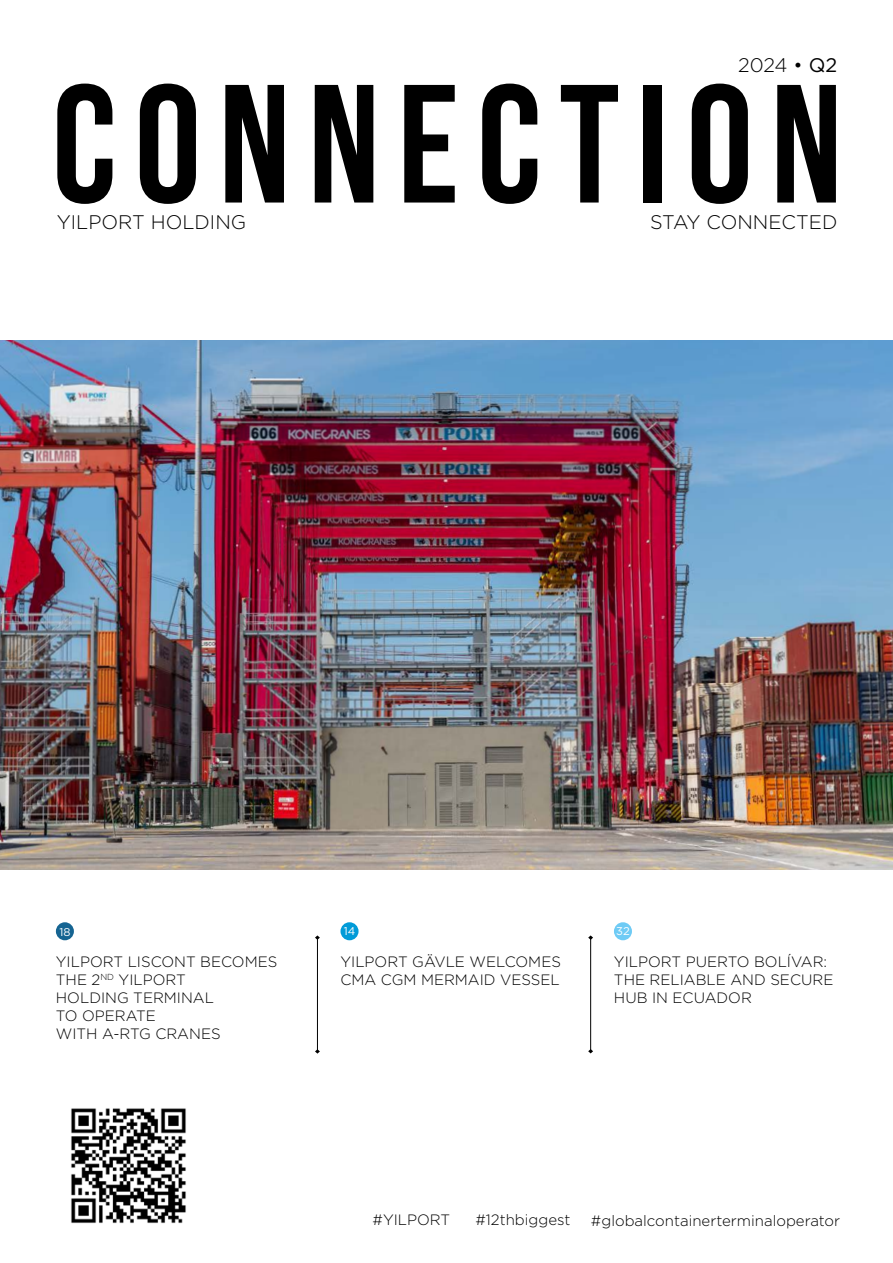
<style>
.page{position:relative;width:893px;height:1263px;background:#fff}
.page>*{position:absolute;margin:0;border:0;box-sizing:border-box;transform-origin:0 0}
.t1{font:700 168px "Bebas Neue";letter-spacing:.105em;color:#000}
.t2{font:300 19.65px "Gotham";color:#000}
.t3{font:300 15px/18px "Gotham";color:#000}
.t4{font:11.25px "Gotham";color:#fff}
.s1{font-weight:400}
</style>
<div class="page">
<img style="left:0;top:340px;width:893px;height:530px">
<img style="left:71px;top:1108px;width:115px;height:116px">
<div style="left:56px;top:922px;width:18px;height:18px;background:#156492;border-radius:50%"></div>
<div style="left:614px;top:922px;width:18px;height:18px;background:#6fcbf5;border-radius:50%"></div>
<svg style="left:315px;top:935px;width:5px;height:5px"></svg>
<svg style="left:315px;top:1049px;width:5px;height:4px"></svg>
<svg style="left:588px;top:1049px;width:5px;height:4px"></svg>
<svg style="left:588px;top:935px;width:5px;height:5px"></svg>
<hr style="left:590px;top:937px;width:1px;height:114px;background:#000">
<div style="left:340px;top:922px;width:19px;height:18px;background:#019bd8;border-radius:50%"></div>
<hr style="left:317px;top:938px;width:1px;height:113px;background:#000">
<h2 class="t2" style="left:738px;top:53px;width:100px">2024 • <span class="s1">Q2</span></h2>
<h1 class="t1" style="left:52px;top:52px;width:792px">CONNECTION</h1>
<h2 class="t2" style="left:57px;top:210px;width:191px">YILPORT HOLDING</h2>
<h2 class="t2" style="left:650px;top:210px;width:189px">STAY CONNECTED</h2>
<p class="t4" style="left:59px;top:924px;width:13px">18</p>
<p class="t3" style="left:56px;top:953px;width:223px">YILPORT LISCONT BECOMES<br>THE 2<sup>ND</sup> YILPORT<br>HOLDING TERMINAL<br>TO OPERATE<br>WITH A-RTG CRANES</p>
<p class="t4" style="left:344px;top:924px;width:13px">14</p>
<p class="t3" style="left:340px;top:953px;width:222px">YILPORT GÄVLE WELCOMES<br>CMA CGM MERMAID VESSEL</p>
<p class="t4" style="left:616px;top:924px;width:15px">32</p>
<p class="t3" style="left:614px;top:953px;width:221px">YILPORT PUERTO BOLÍVAR:<br>THE RELIABLE AND SECURE<br>HUB IN ECUADOR</p>
<p class="t3" style="left:372px;top:1211px;width:79px">#YILPORT</p>
<p class="t3" style="left:475px;top:1211px;width:97px">#12thbiggest</p>
<p class="t3" style="left:591px;top:1211px;width:251px">#globalcontainerterminaloperator</p>
</div>
